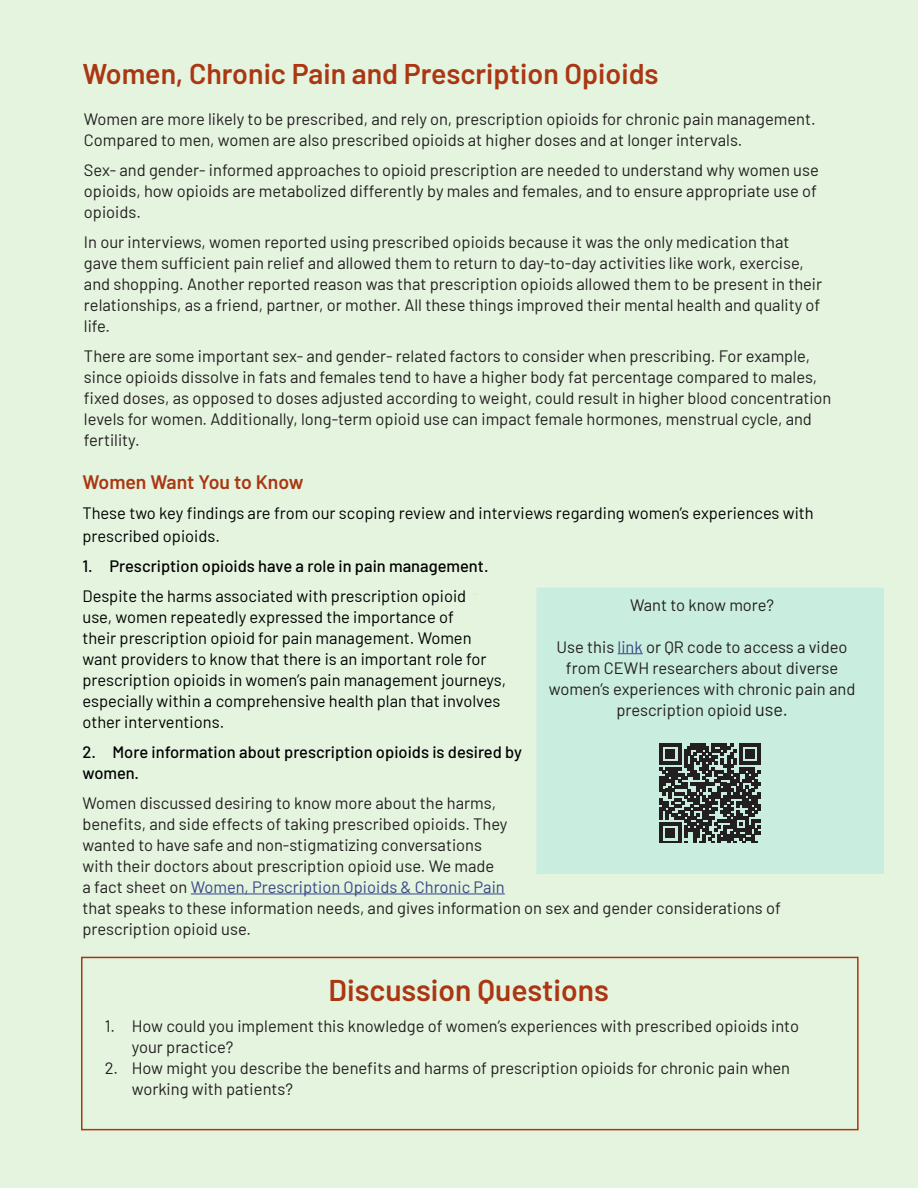
<style>
.page{position:relative;width:918px;height:1188px;background:#e4f4df}
.page>*{position:absolute;margin:0;border:0;box-sizing:border-box;transform-origin:0 0}
.Header_1{font:600 30px "Barlow";color:#ab3612}
.Header_1-2{font:600 28.5px "Barlow";color:#ab3612}
.Body_Copy{font:600 19.5px "Barlow";letter-spacing:-.005em;color:#ab3612}
.Body_Copy-2{font:16.5px/21px "Barlow";color:#231f20}
.Body_Copy-3{font:16.5px/21px "Barlow";color:#000}
.Body_Copy-4{font:500 16.5px/21px "Barlow";color:#000}
.s1{color:#384787}
.s2{font-size:18px}
</style>
<div class="page">
<div style="left:81px;top:957px;width:778px;height:173px;border:2px solid #ab3612"></div>
<div style="left:536px;top:588px;width:348px;height:286px;background:#c9edde"></div>
<svg style="left:618px;top:653px;width:25px;height:1px"></svg>
<svg style="left:660px;top:743px;width:101px;height:99px"></svg>
<hr style="left:191px;top:894px;width:314px;height:1px;background:#384787">
<p class="Header_1-2" style="left:82px;top:53px;width:578px">Women, Chronic Pain and Prescription Opioids</p>
<p class="Body_Copy-2" style="left:84px;top:107px;width:733px">Women are more likely to be prescribed, and rely on, prescription opioids for chronic pain management.<br>Compared to men, women are also prescribed opioids at higher doses and at longer intervals.</p>
<p class="Body_Copy-2" style="left:84px;top:158px;width:736px;text-align:justify">Sex- and gender- informed approaches to opioid prescription are needed to understand why women use opioids, how opioids are metabolized differently by males and females, and to ensure appropriate use of opioids.</p>
<p class="Body_Copy-2" style="left:84px;top:230px;width:740px">In our interviews, women reported using prescribed opioids because it was the only medication that gave them sufficient pain relief and allowed them to return to day-to-day activities like work, exercise, and shopping. Another reported reason was that prescription opioids allowed them to be present in their relationships, as a friend, partner, or mother. All these things improved their mental health and quality of life.</p>
<p class="Body_Copy-2" style="left:84px;top:344px;width:749px">There are some important sex- and gender- related factors to consider when prescribing. For example, since opioids dissolve in fats and females tend to have a higher body fat percentage compared to males, fixed doses, as opposed to doses adjusted according to weight, could result in higher blood concentration levels for women. Additionally, long-term opioid use can impact female hormones, menstrual cycle, and fertility.</p>
<p class="Body_Copy" style="left:82px;top:468px;width:223px">Women Want You to Know</p>
<p class="Body_Copy-3" style="left:82px;top:501px;width:733px;line-height:22.5px">These two key findings are from our scoping review and interviews regarding women’s experiences with prescribed opioids.</p>
<p class="Body_Copy-4" style="left:82px;top:554px;width:408px">1. Prescription opioids have a role in pain management.</p>
<p class="Body_Copy-3" style="left:82px;top:584px;width:425px">Despite the harms associated with prescription opioid<br>use, women repeatedly expressed the importance of<br>their prescription opioid for pain management. Women want providers to know that there is an important role for prescription opioids in women’s pain management journeys, especially within a comprehensive health plan that involves other interventions.</p>
<p class="Body_Copy-4" style="left:82px;top:740px;width:441px">2. More information about prescription opioids is desired by women.</p>
<p class="Body_Copy-2" style="left:82px;top:791px;width:700px">Women discussed desiring to know more about the harms,<br>benefits, and side effects of taking prescribed opioids. They<br>wanted to have safe and non-stigmatizing conversations<br>with their doctors about prescription opioid use. We made<br>a fact sheet on <span class="s1">Women, Prescription Opioids &amp; Chronic Pain<br></span>that speaks to these information needs, and gives information on sex and gender considerations of prescription opioid use.</p>
<p class="Body_Copy-2" style="left:630px;top:593px;width:146px">Want to know more?</p>
<p class="Body_Copy-2" style="left:549px;top:635px;width:308px;text-align:center">Use this <span class="s1">link</span> or QR code to access a video from CEWH researchers about diverse women’s experiences with chronic pain and prescription opioid <span class="s2">use.</span></p>
<p class="Header_1" style="left:329px;top:968px;width:282px">Discussion Questions</p>
<p class="Body_Copy-2" style="left:132px;top:1014px;width:669px;text-indent:-27px">1. How could you implement this knowledge of women’s experiences with prescribed opioids into your practice?</p>
<p class="Body_Copy-2" style="left:132px;top:1056px;width:660px;text-indent:-27px">2. How might you describe the benefits and harms of prescription opioids for chronic pain when working with patients?</p>
</div>
